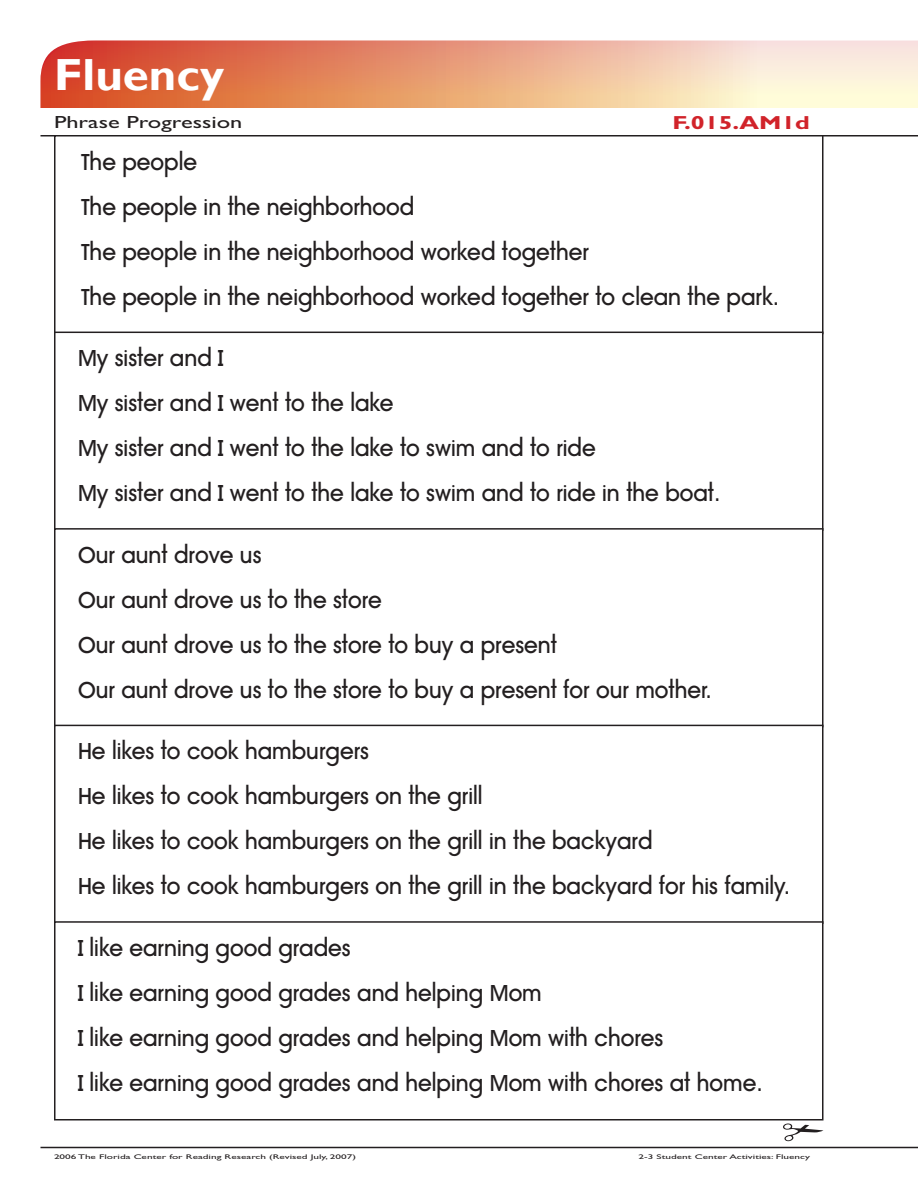
<style>
.page{position:relative;width:918px;height:1188px;background:#fff}
.page>*{position:absolute;margin:0;border:0;box-sizing:border-box;transform-origin:0 0}
.t1{font:700 45px "Gill Sans";color:#fff;scale:1.05 1}
.t2{font:22.5px "Avant Garde Medium Modified";color:#231f20}
.t3{font:700 18.9px "Gill Sans MT Modified";color:#d1232a;scale:1.33 1}
.t4{font:17.55px "Gill Sans MT Modified";color:#231f20;scale:1.39 1}
.t5{font:6.75px "Gill Sans MT Modified";color:#231f20;scale:1.67 1}
</style>
<div class="page">
<svg style="left:40px;top:40px;width:878px;height:68px;background:#eaa686"></svg>
<hr style="left:40px;top:1147px;width:878px;height:1px;background:#231f20">
<hr style="left:40px;top:135px;width:878px;height:1px;background:#231f20">
<svg style="left:783px;top:1124px;width:41px;height:17px"></svg>
<div style="left:54px;top:135px;width:770px;height:199px;border:2px solid #231f20"></div>
<div style="left:54px;top:332px;width:770px;height:199px;border:2px solid #231f20"></div>
<div style="left:54px;top:528px;width:770px;height:199px;border:2px solid #231f20"></div>
<div style="left:54px;top:725px;width:770px;height:199px;border:2px solid #231f20"></div>
<div style="left:54px;top:921px;width:770px;height:199px;border:2px solid #231f20"></div>
<h1 class="t1" style="left:54px;top:48px;width:164px">Fluency</h1>
<p class="t4" style="left:54px;top:112px;width:137px">Phrase Progression</p>
<p class="t3" style="left:672px;top:111px;width:105px">F.015.AM1d</p>
<p class="t2" style="left:81px;top:148px;width:118px">The people</p>
<p class="t2" style="left:81px;top:193px;width:335px">The people in the neighborhood</p>
<p class="t2" style="left:81px;top:238px;width:510px">The people in the neighborhood worked together</p>
<p class="t2" style="left:81px;top:283px;width:700px">The people in the neighborhood worked together to clean the park.</p>
<p class="t2" style="left:78px;top:344px;width:147px">My sister and I</p>
<p class="t2" style="left:78px;top:389px;width:317px">My sister and I went to the lake</p>
<p class="t2" style="left:78px;top:434px;width:519px">My sister and I went to the lake to swim and to ride</p>
<p class="t2" style="left:78px;top:479px;width:644px">My sister and I went to the lake to swim and to ride in the boat.</p>
<p class="t2" style="left:78px;top:541px;width:185px">Our aunt drove us</p>
<p class="t2" style="left:78px;top:586px;width:305px">Our aunt drove us to the store</p>
<p class="t2" style="left:78px;top:631px;width:480px">Our aunt drove us to the store to buy a present</p>
<p class="t2" style="left:78px;top:676px;width:635px">Our aunt drove us to the store to buy a present for our mother.</p>
<p class="t2" style="left:78px;top:737px;width:292px">He likes to cook hamburgers</p>
<p class="t2" style="left:78px;top:782px;width:406px">He likes to cook hamburgers on the grill</p>
<p class="t2" style="left:78px;top:827px;width:576px">He likes to cook hamburgers on the grill in the backyard</p>
<p class="t2" style="left:78px;top:872px;width:714px">He likes to cook hamburgers on the grill in the backyard for his family.</p>
<p class="t2" style="left:78px;top:934px;width:274px">I like earning good grades</p>
<p class="t2" style="left:78px;top:979px;width:465px">I like earning good grades and helping Mom</p>
<p class="t2" style="left:78px;top:1024px;width:587px">I like earning good grades and helping Mom with chores</p>
<p class="t2" style="left:78px;top:1069px;width:686px">I like earning good grades and helping Mom with chores at home.</p>
<p class="t5" style="left:54px;top:1153px;width:182px">2006 The Florida Center for Reading Research (Revised July, 2007)</p>
<p class="t5" style="left:639px;top:1153px;width:104px">2-3 Student Center Activities: Fluency</p>
</div>
